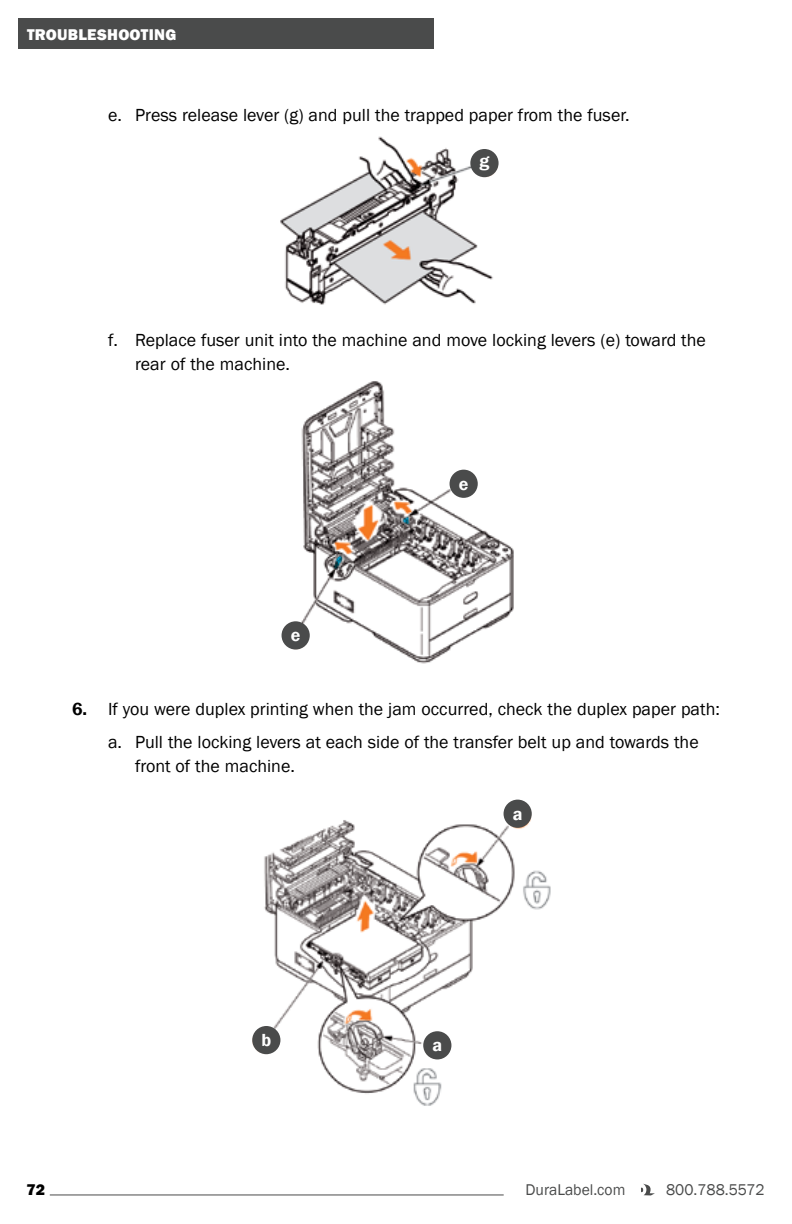
<style>
.page{position:relative;width:792px;height:1224px;background:#fff}
.page>*{position:absolute;margin:0;border:0;box-sizing:border-box;transform-origin:0 0}
.t1{font:18px/24px "Franklin Gothic";color:#000}
.t2{font:600 18px "Franklin Gothic";color:#fff}
.t3{font:16px "Franklin Gothic";color:#4a4b4b}
.t4{font:800 16px "Franklin Gothic";letter-spacing:.015em;color:#fff}
.t5{font:800 16px "Franklin Gothic";color:#000}
.s1{font-weight:600}
</style>
<div class="page">
<svg style="left:641px;top:1184px;width:14px;height:11px"></svg>
<hr style="left:50px;top:1195px;width:454px;height:1px;background:#4a4b4b">
<div style="left:18px;top:18px;width:415px;height:31px;background:#4a4b4b"></div>
<img style="left:280px;top:136px;width:218px;height:169px">
<div style="left:470px;top:149px;width:29px;height:28px;background:#4a4b4b;border-radius:50%"></div>
<img style="left:281px;top:381px;width:233px;height:283px">
<div style="left:282px;top:621px;width:28px;height:29px;background:#4a4b4b;border-radius:50%"></div>
<div style="left:450px;top:470px;width:28px;height:28px;background:#4a4b4b;border-radius:50%"></div>
<img style="left:252px;top:799px;width:299px;height:307px">
<div style="left:423px;top:1031px;width:28px;height:28px;background:#4a4b4b;border-radius:50%"></div>
<div style="left:504px;top:800px;width:28px;height:28px;background:#4a4b4b;border-radius:50%"></div>
<div style="left:252px;top:1026px;width:28px;height:28px;background:#4a4b4b;border-radius:50%"></div>
<p class="t4" style="left:27px;top:24px;width:151px">TROUBLESHOOTING</p>
<p class="t1" style="left:108px;top:103px;width:523px">e. Press release lever (g) and pull the trapped paper from the fuser.</p>
<p class="t2" style="left:479px;top:150px;width:11px">g</p>
<p class="t1" style="left:135px;top:328px;width:572px;text-indent:-27px">f. Replace fuser unit into the machine and move locking levers (e) toward the rear of the machine.</p>
<p class="t2" style="left:291px;top:624px;width:11px">e</p>
<p class="t2" style="left:459px;top:473px;width:11px">e</p>
<p class="t1" style="left:108px;top:692px;width:613px;line-height:33px;text-indent:-36px"><span class="s1">6.</span> If you were duplex printing when the jam occurred, check the duplex paper path: a. Pull the locking levers at each side of the transfer belt up and towards the</p>
<p class="t1" style="left:135px;top:754px;width:161px">front of the machine.</p>
<p class="t2" style="left:261px;top:1029px;width:11px">b</p>
<p class="t2" style="left:513px;top:802px;width:11px">a</p>
<p class="t2" style="left:432px;top:1034px;width:11px">a</p>
<p class="t5" style="left:26px;top:1180px;width:20px">72</p>
<p class="t3" style="left:525px;top:1180px;width:101px">DuraLabel.com</p>
<p class="t3" style="left:666px;top:1180px;width:100px">800.788.5572</p>
</div>
